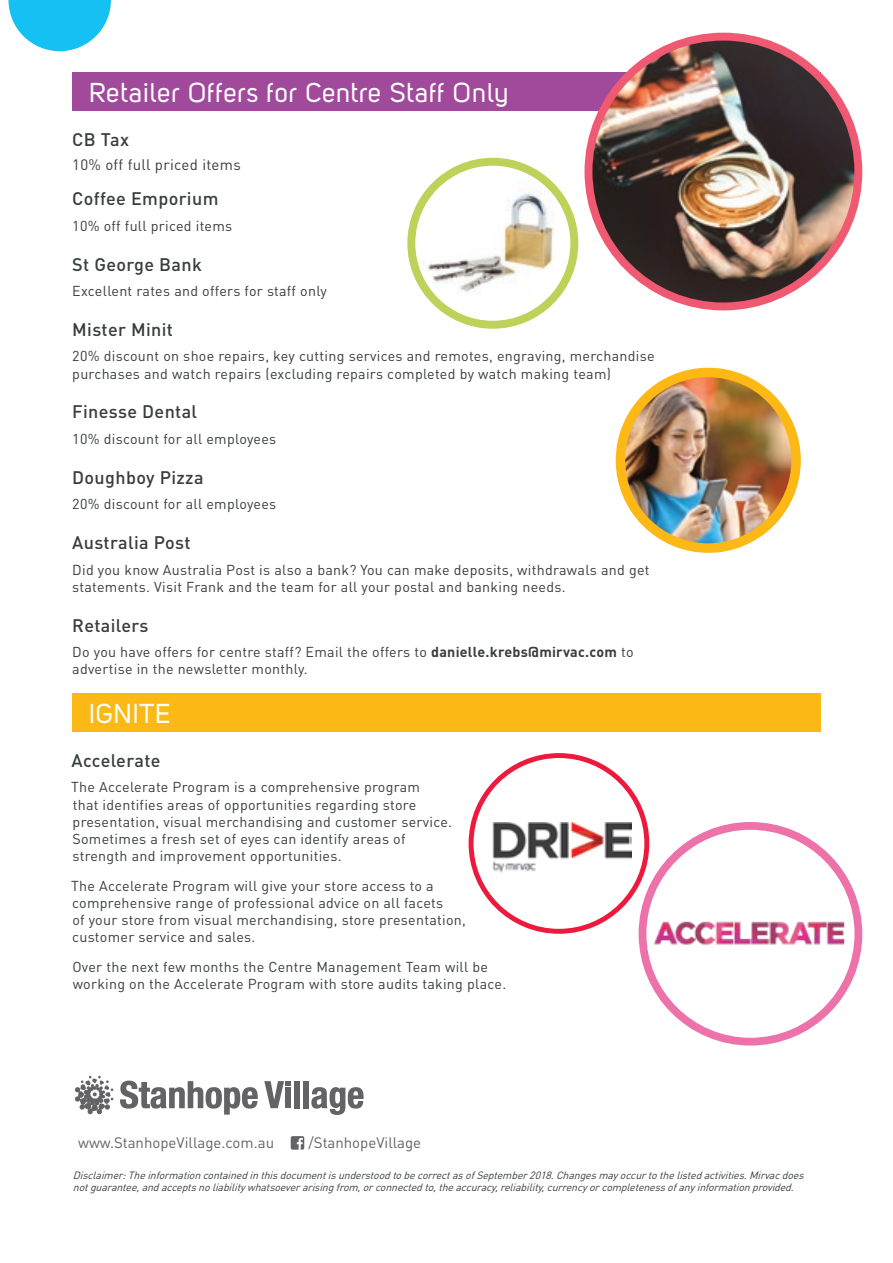
<style>
.page{position:relative;width:893px;height:1263px;background:#fff}
.page>*{position:absolute;margin:0;border:0;box-sizing:border-box;transform-origin:0 0}
.t1{font:27px "Uni Sans Regular";letter-spacing:.025em;color:#fff}
.t2{font:500 18px "DIN Pro";letter-spacing:.02em;color:#383d3d}
.t3{font:15px "DIN Pro";color:#636366}
.t4{font:15px "DIN Pro";letter-spacing:.02em;color:#383d3d}
.t5{font:14.25px/17.1px "DIN Pro";letter-spacing:.02em;color:#383d3d}
.t6{font:italic 10.5px/12px "DIN Pro";color:#383d3d}
.s1{font-weight:700}
</style>
<div class="page">
<svg style="left:120px;top:1080px;width:138px;height:34px"></svg>
<div style="left:294px;top:1081px;width:6px;height:27px;background:#636366"></div>
<svg style="left:264px;top:1081px;width:27px;height:27px"></svg>
<div style="left:303px;top:1081px;width:6px;height:27px;background:#636366"></div>
<svg style="left:311px;top:1087px;width:53px;height:28px"></svg>
<svg style="left:75px;top:1076px;width:39px;height:38px"></svg>
<svg style="left:291px;top:1136px;width:13px;height:13px"></svg>
<svg style="left:9px;top:0;width:102px;height:51px"></svg>
<img style="left:492px;top:822px;width:139px;height:50px">
<div style="left:469px;top:753px;width:180px;height:181px;border:5px solid #ed1a3d;border-radius:50%"></div>
<div style="left:72px;top:693px;width:749px;height:39px;background:#fcb814"></div>
<div style="left:72px;top:72px;width:749px;height:39px;background:#a1499b"></div>
<img style="left:588px;top:37px;width:270px;height:269px;border-radius:135px">
<div style="left:584px;top:33px;width:278px;height:277px;border:8px solid #f05972;border-radius:50%"></div>
<img style="left:620px;top:372px;width:176px;height:176px;border-radius:88px">
<div style="left:616px;top:368px;width:185px;height:185px;border:9px solid #fcb814;border-radius:50%"></div>
<svg style="left:411px;top:162px;width:163px;height:163px"></svg>
<img style="left:413px;top:175px;width:161px;height:138px">
<div style="left:407px;top:158px;width:171px;height:171px;border:8px solid #bed158;border-radius:50%"></div>
<div style="left:639px;top:822px;width:223px;height:223px;border:8px solid #ed72aa;border-radius:50%"></div>
<img style="left:654px;top:922px;width:191px;height:23px">
<h1 class="t1" style="left:89px;top:77px;width:421px">Retailer Offers for Centre Staff Only</h1>
<p class="t2" style="left:72px;top:127px;width:58px">CB Tax</p>
<p class="t4" style="left:72px;top:154px;width:170px">10% off full priced items</p>
<p class="t2" style="left:72px;top:186px;width:148px">Coffee Emporium</p>
<p class="t5" style="left:72px;top:216px;width:162px">10% off full priced items</p>
<p class="t2" style="left:72px;top:252px;width:131px">St George Bank</p>
<p class="t5" style="left:72px;top:282px;width:256px">Excellent rates and offers for staff only</p>
<p class="t2" style="left:72px;top:317px;width:102px">Mister Minit</p>
<p class="t5" style="left:72px;top:347px;width:584px">20% discount on shoe repairs, key cutting services and remotes, engraving, merchandise purchases and watch repairs (excluding repairs completed by watch making team)</p>
<p class="t2" style="left:72px;top:400px;width:126px">Finesse Dental</p>
<p class="t5" style="left:72px;top:430px;width:206px">10% discount for all employees</p>
<p class="t2" style="left:72px;top:465px;width:133px">Doughboy Pizza</p>
<p class="t5" style="left:72px;top:495px;width:206px">20% discount for all employees</p>
<p class="t2" style="left:72px;top:530px;width:120px">Australia Post</p>
<p class="t5" style="left:72px;top:560px;width:579px">Did you know Australia Post is also a bank? You can make deposits, withdrawals and get statements. Visit Frank and the team for all your postal and banking needs.</p>
<p class="t2" style="left:72px;top:613px;width:78px">Retailers</p>
<p class="t5" style="left:72px;top:643px;width:563px">Do you have offers for centre staff? Email the offers to <span class="s1">danielle.krebs@mirvac.com</span> to advertise in the newsletter monthly.</p>
<h1 class="t1" style="left:89px;top:697px;width:83px">IGNITE</h1>
<p class="t2" style="left:72px;top:748px;width:90px">Accelerate</p>
<p class="t5" style="left:71px;top:778px;width:383px">The Accelerate Program is a comprehensive program<br>that identifies areas of opportunities regarding store presentation, visual merchandising and customer service.<br>Sometimes a fresh set of eyes can identify areas of strength and improvement opportunities.</p>
<p class="t5" style="left:71px;top:876px;width:396px">The Accelerate Program will give your store access to a comprehensive range of professional advice on all facets<br>of your store from visual merchandising, store presentation, customer service and sales.</p>
<p class="t5" style="left:72px;top:958px;width:435px">Over the next few months the Centre Management Team will be working on the Accelerate Program with store audits taking place.</p>
<p class="t3" style="left:78px;top:1132px;width:197px">www.StanhopeVillage.com.au</p>
<p class="t3" style="left:308px;top:1132px;width:114px">/StanhopeVillage</p>
<p class="t6" style="left:73px;top:1168px;width:736px">Disclaimer:TheinformationcontainedinthisdocumentisunderstoodtobecorrectasofSeptember2018.Changesmayoccurtothelistedactivities.Mirvacdoes notguarantee,andacceptsnoliabilitywhatsoeverarisingfrom,orconnectedto,theaccuracy,reliability,currencyorcompletenessofanyinformationprovided.</p>
</div>
